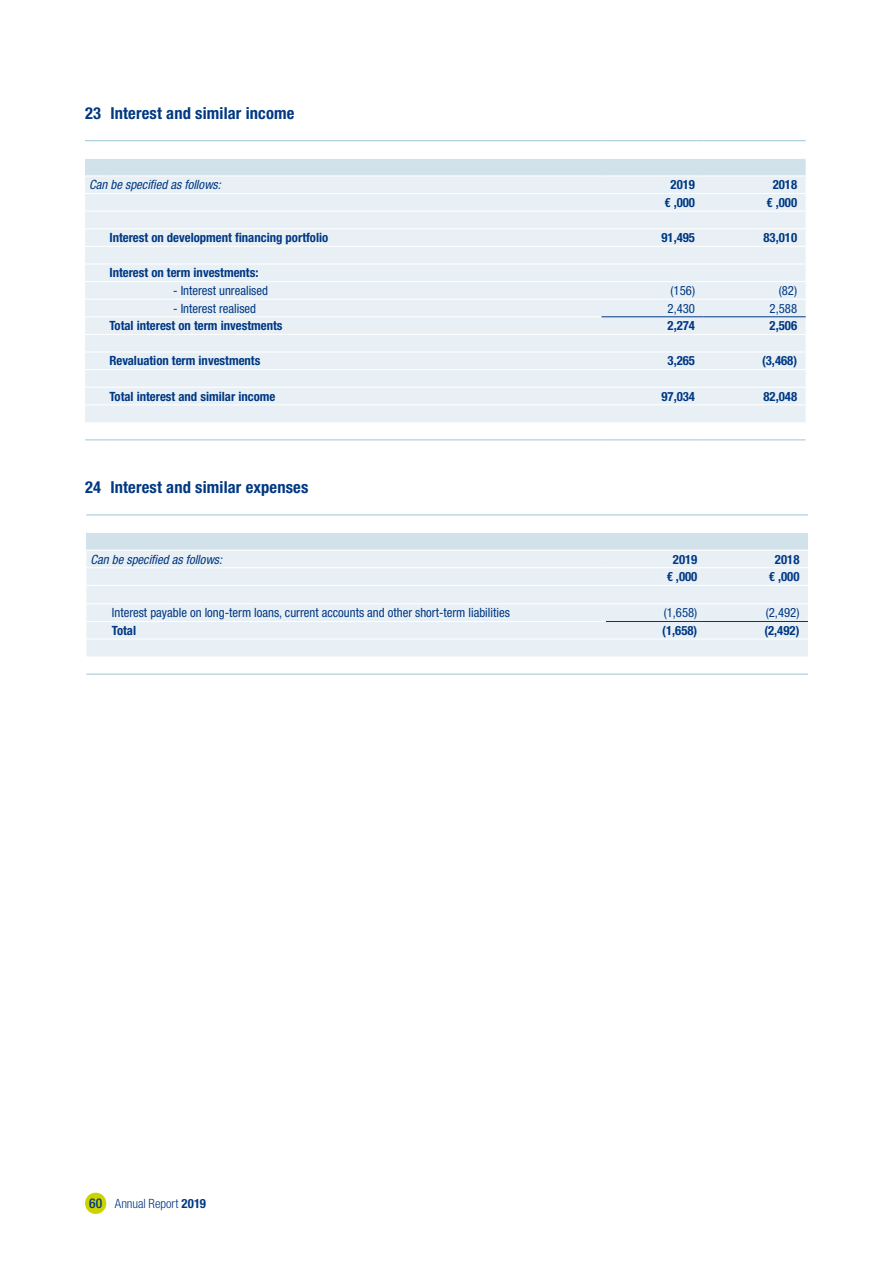
<style>
.page{position:relative;width:893px;height:1263px;background:#fff}
.page>*{position:absolute;margin:0;border:0;box-sizing:border-box;transform-origin:0 0}
.t1{font:700 condensed 16.5px "Helvetica Neue LT Std";letter-spacing:.01em;color:#003883}
.t2{font:700 condensed 12.75px "Helvetica Neue LT Std";color:#003883}
.t3{font:condensed 12.75px "Helvetica Neue LT Std";color:#003883}
.t4{font:italic condensed 12.75px "Helvetica Neue LT Std";color:#003883}
.t5{font:300 condensed 12.75px "Helvetica Neue LT Std";color:#003883}
.s1{font-weight:500;font-size:13.5px}
.s2{font-weight:700}
</style>
<div class="page">
<div style="left:85px;top:177px;width:721px;height:245px;background:#e9f0f5"></div>
<svg style="left:85px;top:387px;width:20px;height:1px"></svg>
<hr style="left:105px;top:387px;width:496px;height:1px;background:#fff">
<svg style="left:85px;top:405px;width:20px;height:1px"></svg>
<hr style="left:105px;top:405px;width:496px;height:1px;background:#fff">
<hr style="left:601px;top:387px;width:103px;height:1px;background:#fff">
<hr style="left:704px;top:387px;width:102px;height:1px;background:#fff">
<hr style="left:601px;top:405px;width:103px;height:1px;background:#fff">
<hr style="left:704px;top:405px;width:102px;height:1px;background:#fff">
<svg style="left:85px;top:228px;width:20px;height:1px"></svg>
<hr style="left:601px;top:228px;width:103px;height:1px;background:#fff">
<hr style="left:704px;top:228px;width:102px;height:1px;background:#fff">
<svg style="left:85px;top:246px;width:20px;height:1px"></svg>
<hr style="left:601px;top:246px;width:103px;height:1px;background:#fff">
<hr style="left:704px;top:246px;width:102px;height:1px;background:#fff">
<svg style="left:85px;top:264px;width:20px;height:1px"></svg>
<hr style="left:601px;top:264px;width:103px;height:1px;background:#fff">
<hr style="left:704px;top:264px;width:102px;height:1px;background:#fff">
<svg style="left:85px;top:281px;width:20px;height:1px"></svg>
<hr style="left:601px;top:281px;width:103px;height:1px;background:#fff">
<hr style="left:704px;top:281px;width:102px;height:1px;background:#fff">
<svg style="left:85px;top:299px;width:20px;height:1px"></svg>
<svg style="left:85px;top:317px;width:20px;height:1px"></svg>
<svg style="left:85px;top:193px;width:20px;height:1px"></svg>
<hr style="left:105px;top:193px;width:496px;height:1px;background:#fff">
<hr style="left:105px;top:228px;width:496px;height:1px;background:#fff">
<hr style="left:105px;top:246px;width:496px;height:1px;background:#fff">
<hr style="left:105px;top:264px;width:496px;height:1px;background:#fff">
<hr style="left:105px;top:281px;width:496px;height:1px;background:#fff">
<hr style="left:105px;top:299px;width:496px;height:1px;background:#fff">
<hr style="left:105px;top:317px;width:496px;height:1px;background:#fff">
<svg style="left:85px;top:211px;width:20px;height:1px"></svg>
<hr style="left:105px;top:211px;width:496px;height:1px;background:#fff">
<hr style="left:601px;top:211px;width:103px;height:1px;background:#fff">
<hr style="left:704px;top:211px;width:102px;height:1px;background:#fff">
<svg style="left:85px;top:334px;width:20px;height:1px"></svg>
<hr style="left:105px;top:334px;width:496px;height:1px;background:#fff">
<svg style="left:85px;top:352px;width:20px;height:1px"></svg>
<hr style="left:105px;top:352px;width:496px;height:1px;background:#fff">
<svg style="left:85px;top:369px;width:20px;height:1px"></svg>
<hr style="left:105px;top:369px;width:496px;height:1px;background:#fff">
<hr style="left:601px;top:334px;width:103px;height:1px;background:#fff">
<hr style="left:704px;top:334px;width:102px;height:1px;background:#fff">
<hr style="left:601px;top:352px;width:103px;height:1px;background:#fff">
<hr style="left:704px;top:352px;width:102px;height:1px;background:#fff">
<hr style="left:601px;top:369px;width:103px;height:1px;background:#fff">
<hr style="left:704px;top:369px;width:102px;height:1px;background:#fff">
<hr style="left:601px;top:299px;width:103px;height:1px;background:#fff">
<hr style="left:704px;top:299px;width:102px;height:1px;background:#fff">
<hr style="left:601px;top:316px;width:103px;height:1px;background:#003883">
<hr style="left:704px;top:316px;width:102px;height:1px;background:#003883">
<svg style="left:85px;top:140px;width:20px;height:1px"></svg>
<hr style="left:105px;top:140px;width:496px;height:1px;background:#9ec5d6">
<hr style="left:601px;top:140px;width:103px;height:1px;background:#9ec5d6">
<hr style="left:704px;top:140px;width:102px;height:1px;background:#9ec5d6">
<svg style="left:85px;top:159px;width:721px;height:18px;background:#d4e3eb"></svg>
<svg style="left:85px;top:439px;width:20px;height:1px"></svg>
<hr style="left:105px;top:439px;width:496px;height:1px;background:#9ec5d6">
<hr style="left:601px;top:439px;width:103px;height:1px;background:#9ec5d6">
<hr style="left:704px;top:439px;width:102px;height:1px;background:#9ec5d6">
<hr style="left:601px;top:193px;width:103px;height:1px;background:#fff">
<hr style="left:704px;top:193px;width:102px;height:1px;background:#fff">
<hr style="left:601px;top:176px;width:103px;height:1px;background:#fff">
<hr style="left:704px;top:176px;width:102px;height:1px;background:#fff">
<svg style="left:86px;top:515px;width:722px;height:159px"></svg>
<div style="left:86px;top:532px;width:722px;height:18px;background:#d2e2ea"></div>
<div style="left:86px;top:551px;width:722px;height:105px;background:#e9f0f5"></div>
<svg style="left:86px;top:585px;width:22px;height:1px"></svg>
<hr style="left:607px;top:585px;width:99px;height:1px;background:#fff">
<hr style="left:706px;top:585px;width:102px;height:1px;background:#fff">
<svg style="left:86px;top:604px;width:22px;height:1px"></svg>
<hr style="left:607px;top:604px;width:99px;height:1px;background:#fff">
<hr style="left:706px;top:604px;width:102px;height:1px;background:#fff">
<svg style="left:86px;top:621px;width:22px;height:1px"></svg>
<svg style="left:86px;top:639px;width:22px;height:1px"></svg>
<hr style="left:108px;top:585px;width:499px;height:1px;background:#fff">
<hr style="left:108px;top:604px;width:499px;height:1px;background:#fff">
<hr style="left:108px;top:621px;width:499px;height:1px;background:#fff">
<hr style="left:607px;top:639px;width:99px;height:1px;background:#fff">
<hr style="left:706px;top:639px;width:102px;height:1px;background:#fff">
<svg style="left:86px;top:514px;width:22px;height:1px"></svg>
<hr style="left:108px;top:514px;width:499px;height:1px;background:#9ec5d6">
<hr style="left:607px;top:514px;width:99px;height:1px;background:#9ec5d6">
<hr style="left:706px;top:514px;width:102px;height:1px;background:#9ec5d6">
<svg style="left:86px;top:532px;width:22px;height:1px"></svg>
<hr style="left:108px;top:532px;width:499px;height:1px;background:#fff">
<hr style="left:607px;top:532px;width:99px;height:1px;background:#fff">
<hr style="left:706px;top:532px;width:102px;height:1px;background:#fff">
<svg style="left:86px;top:674px;width:22px;height:1px"></svg>
<hr style="left:108px;top:674px;width:499px;height:1px;background:#9ec5d6">
<hr style="left:607px;top:674px;width:99px;height:1px;background:#9ec5d6">
<hr style="left:706px;top:674px;width:102px;height:1px;background:#9ec5d6">
<hr style="left:607px;top:567px;width:99px;height:1px;background:#fff">
<hr style="left:706px;top:567px;width:102px;height:1px;background:#fff">
<hr style="left:607px;top:550px;width:99px;height:1px;background:#fff">
<hr style="left:706px;top:550px;width:102px;height:1px;background:#fff">
<hr style="left:108px;top:639px;width:499px;height:1px;background:#fff">
<svg style="left:86px;top:550px;width:22px;height:1px"></svg>
<hr style="left:108px;top:550px;width:499px;height:1px;background:#fff">
<svg style="left:86px;top:567px;width:22px;height:1px"></svg>
<hr style="left:108px;top:567px;width:499px;height:1px;background:#fff">
<hr style="left:606px;top:621px;width:202px;height:1px;background:#003883">
<div style="left:85px;top:1193px;width:21px;height:21px;background:#cbd300;border-radius:50%"></div>
<p class="t1" style="left:85px;top:103px;width:211px">23 Interest and similar income</p>
<p class="t4" style="left:89px;top:177px;width:133px">Can be specified as follows:</p>
<p class="t2" style="left:671px;top:177px;width:26px">2019</p>
<p class="t2" style="left:773px;top:177px;width:26px">2018</p>
<p class="t2" style="left:664px;top:195px;width:32px">€ ,000</p>
<p class="t2" style="left:766px;top:195px;width:32px">€ ,000</p>
<p class="t2" style="left:109px;top:230px;width:220px">Interest on development financing portfolio</p>
<p class="t2" style="left:661px;top:230px;width:35px">91,495</p>
<p class="t2" style="left:763px;top:230px;width:35px">83,010</p>
<p class="t2" style="left:109px;top:265px;width:151px">Interest on term investments:</p>
<p class="t3" style="left:173px;top:283px;width:96px">- Interest unrealised</p>
<p class="t3" style="left:671px;top:283px;width:26px">(156)</p>
<p class="t3" style="left:779px;top:283px;width:20px">(82)</p>
<p class="t3" style="left:173px;top:301px;width:85px">- Interest realised</p>
<p class="t3" style="left:667px;top:301px;width:29px">2,430</p>
<p class="t3" style="left:770px;top:301px;width:29px">2,588</p>
<p class="t2" style="left:109px;top:318px;width:175px">Total interest on term investments</p>
<p class="t2" style="left:667px;top:318px;width:29px">2,274</p>
<p class="t2" style="left:770px;top:318px;width:29px">2,506</p>
<p class="t2" style="left:109px;top:353px;width:152px">Revaluation term investments</p>
<p class="t2" style="left:667px;top:353px;width:29px">3,265</p>
<p class="t2" style="left:762px;top:353px;width:37px">(3,468)</p>
<p class="t2" style="left:109px;top:388px;width:167px">Total interest and similar income</p>
<p class="t2" style="left:661px;top:388px;width:35px">97,034</p>
<p class="t2" style="left:763px;top:388px;width:35px">82,048</p>
<p class="t1" style="left:85px;top:477px;width:225px">24 Interest and similar expenses</p>
<p class="t4" style="left:91px;top:552px;width:133px">Can be specified as follows:</p>
<p class="t2" style="left:673px;top:551px;width:26px">2019</p>
<p class="t2" style="left:775px;top:551px;width:26px">2018</p>
<p class="t2" style="left:667px;top:569px;width:32px">€ ,000</p>
<p class="t2" style="left:769px;top:569px;width:32px">€ ,000</p>
<p class="t3" style="left:112px;top:605px;width:399px">Interest payable on long-term loans, current accounts and other short-term liabilities</p>
<p class="t3" style="left:664px;top:605px;width:35px">(1,658)</p>
<p class="t3" style="left:766px;top:605px;width:35px">(2,492)</p>
<p class="t2" style="left:112px;top:622px;width:26px">Total</p>
<p class="t2" style="left:662px;top:622px;width:37px">(1,658)</p>
<p class="t2" style="left:764px;top:622px;width:37px">(2,492)</p>
<p class="t5" style="left:89px;top:1196px;width:118px"><span class="s1">60</span> Annual Report <span class="s2">2019</span></p>
</div>
